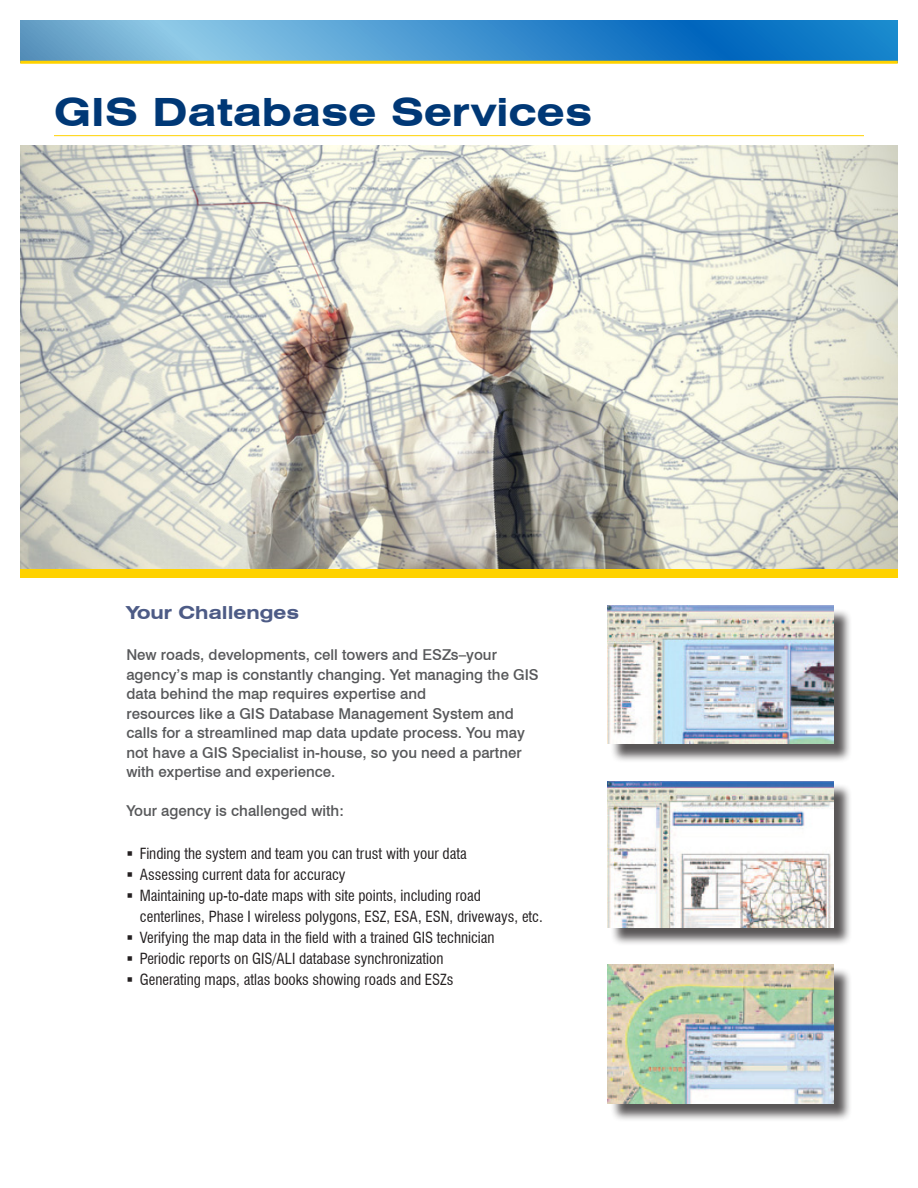
<style>
.page{position:relative;width:918px;height:1188px;background:#fff}
.page>*{position:absolute;margin:0;border:0;box-sizing:border-box;transform-origin:0 0}
.Main_Heading{font:700 expanded 39px "Swiss 721 BT";color:#003876}
.Spec_heading_2{font:700 expanded 18px "Swiss 721 BT";color:#4d5b86}
.t1{font:condensed 15px/21px "Swiss 721 BT";color:#231f20}
.Body_Text{font:500 15px/19.5px "Swiss 721 BT";color:#57585a}
</style>
<div class="page">
<hr style="left:54px;top:135px;width:810px;height:1px;background:#ffd200">
<div style="left:20px;top:568px;width:877px;height:10px;background:#ffd200"></div>
<svg style="left:20px;top:20px;width:878px;height:41px;background:#4394cd"></svg>
<hr style="left:20px;top:61px;width:878px;height:3px;background:#ffd200">
<img style="left:20px;top:146px;width:878px;height:422px">
<div style="left:610px;top:608px;width:242px;height:155px;background:#231f20;opacity:.75"></div>
<img style="left:608px;top:606px;width:225px;height:138px">
<div style="left:610px;top:967px;width:242px;height:155px;background:#231f20;opacity:.75"></div>
<img style="left:608px;top:965px;width:225px;height:138px">
<div style="left:610px;top:784px;width:242px;height:162px;background:#231f20;opacity:.75"></div>
<img style="left:608px;top:781px;width:225px;height:146px">
<p class="Main_Heading" style="left:54px;top:89px;width:540px">GIS Database Services</p>
<p class="Spec_heading_2" style="left:126px;top:602px;width:174px">Your Challenges</p>
<p class="Body_Text" style="left:126px;top:645px;width:414px">New roads, developments, cell towers and ESZs–your agency’s map is constantly changing. Yet managing the GIS data behind the map requires expertise and</p>
<p class="Body_Text" style="left:126px;top:704px;width:400px">resources like a GIS Database Management System and calls for a streamlined map data update process. You may not have a GIS Specialist in-house, so you need a partner with expertise and experience.</p>
<p class="Body_Text" style="left:126px;top:801px;width:219px">Your agency is challenged with:</p>
<p class="t1" style="left:140px;top:843px;width:328px">Finding the system and team you can trust with your data</p>
<p class="t1" style="left:140px;top:864px;width:207px">Assessing current data for accuracy</p>
<p class="t1" style="left:140px;top:885px;width:405px">Maintaining up-to-date maps with site points, including road centerlines, Phase I wireless polygons, ESZ, ESA, ESN, driveways, etc.</p>
<p class="t1" style="left:140px;top:927px;width:356px">Verifying the map data in the field with a trained GIS technician</p>
<p class="t1" style="left:140px;top:948px;width:305px">Periodic reports on GIS/ALI database synchronization</p>
<p class="t1" style="left:140px;top:969px;width:315px">Generating maps, atlas books showing roads and ESZs</p>
</div>
